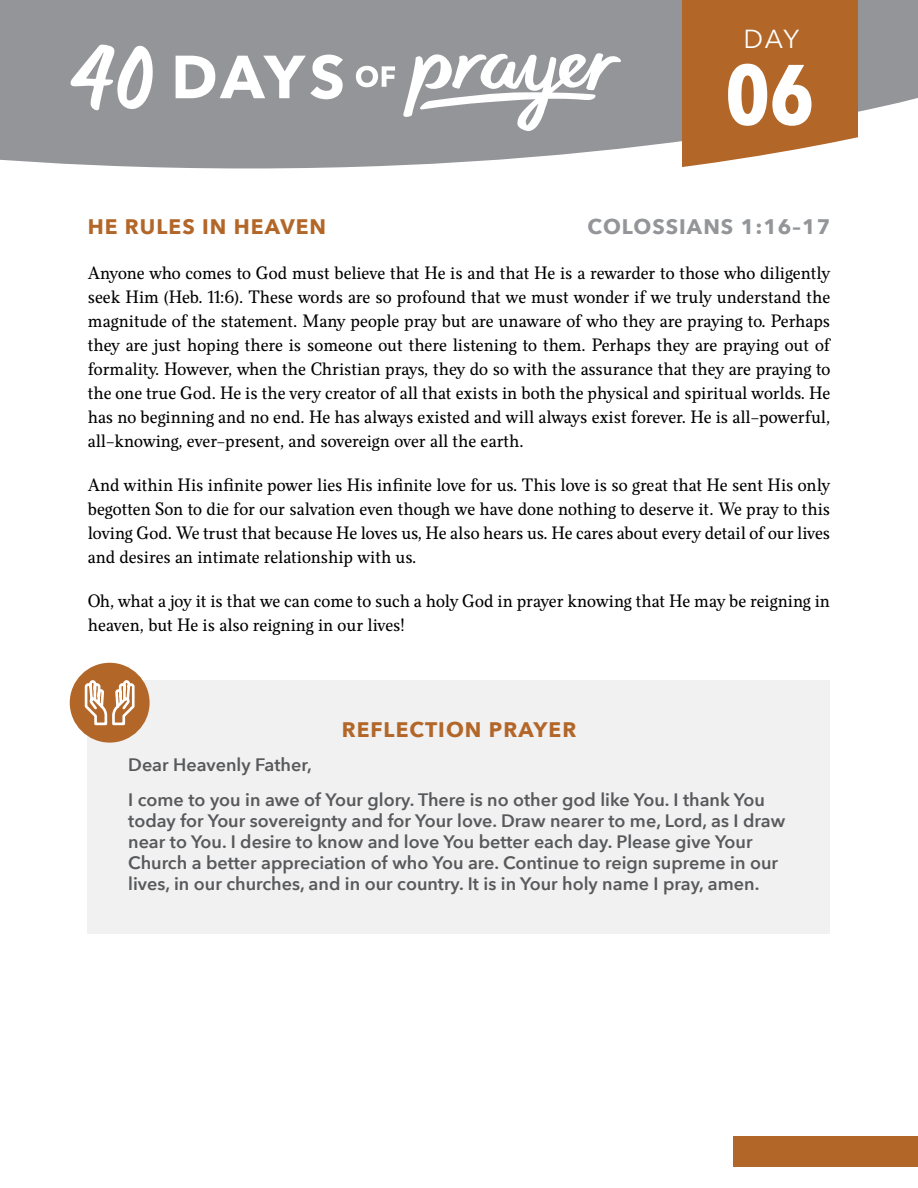
<style>
.page{position:relative;width:918px;height:1188px;background:#fff}
.page>*{position:absolute;margin:0;border:0;box-sizing:border-box;transform-origin:0 0}
.t1{font:700 84.3px "Avenir Next Condensed";color:#fff}
.t2{font:26.1px "Avenir Next";color:#fff}
.t3{font:700 21px "Avenir Next";letter-spacing:.05em;color:#b26729}
.t4{font:700 21px "Avenir Next";letter-spacing:.05em;color:#939598}
.t5{font:18px/24px "Felice";color:#000;text-align:justify}
.t6{font:600 18px/21px "Avenir Next";color:#58595b}
</style>
<div class="page">
<div style="left:88px;top:681px;width:742px;height:253px;background:#f1f1f2"></div>
<svg style="left:0;top:0;width:918px;height:168px;background:#9c9ea0"></svg>
<svg style="left:682px;top:0;width:175px;height:168px;background:#b8733a"></svg>
<svg style="left:176px;top:55px;width:167px;height:44px"></svg>
<svg style="left:356px;top:66px;width:39px;height:21px"></svg>
<svg style="left:403px;top:53px;width:218px;height:79px"></svg>
<svg style="left:70px;top:45px;width:89px;height:65px"></svg>
<div style="left:70px;top:663px;width:80px;height:80px;background:#b26729;border-radius:50%"></div>
<svg style="left:83px;top:662px;width:53px;height:64px"></svg>
<div style="left:733px;top:1136px;width:185px;height:31px;background:#b26729"></div>
<h2 class="t2" style="left:744px;top:22px;width:57px">DAY</h2>
<h1 class="t1" style="left:726px;top:40px;width:90px">06</h1>
<p class="t3" style="left:88px;top:213px;width:240px">HE RULES IN HEAVEN</p>
<p class="t4" style="left:588px;top:213px;width:244px">COLOSSIANS 1:16–17</p>
<p class="t5" style="left:88px;top:261px;width:744px">Anyone who comes to God must believe that He is and that He is a rewarder to those who diligently seek Him (Heb. 11:6). These words are so profound that we must wonder if we truly understand the magnitude of the statement. Many people pray but are unaware of who they are praying to. Perhaps they are just hoping there is someone out there listening to them. Perhaps they are praying out of formality. However, when the Christian prays, they do so with the assurance that they are praying to the one true God. He is the very creator of all that exists in both the physical and spiritual worlds. He has no beginning and no end. He has always existed and will always exist forever. He is all-powerful, all-knowing, ever-present, and sovereign over all the earth.</p>
<p class="t5" style="left:88px;top:473px;width:744px">And within His infinite power lies His infinite love for us. This love is so great that He sent His only begotten Son to die for our salvation even though we have done nothing to deserve it. We pray to this loving God. We trust that because He loves us, He also hears us. He cares about every detail of our lives and desires an intimate relationship with us.</p>
<p class="t5" style="left:88px;top:589px;width:744px">Oh, what a joy it is that we can come to such a holy God in prayer knowing that He may be reigning in heaven, but He is also reigning in our lives!</p>
<p class="t3" style="left:342px;top:716px;width:236px">REFLECTION PRAYER</p>
<p class="t6" style="left:128px;top:748px;width:638px;line-height:34.5px">Dear Heavenly Father,<br>I come to you in awe of Your glory. There is no other god like You. I thank You</p>
<p class="t6" style="left:128px;top:810px;width:658px">today for Your sovereignty and for Your love. Draw nearer to me, Lord, as I draw near to You. I desire to know and love You better each day. Please give Your Church a better appreciation of who You are. Continue to reign supreme in our lives, in our churches, and in our country. It is in Your holy name I pray, amen.</p>
</div>
